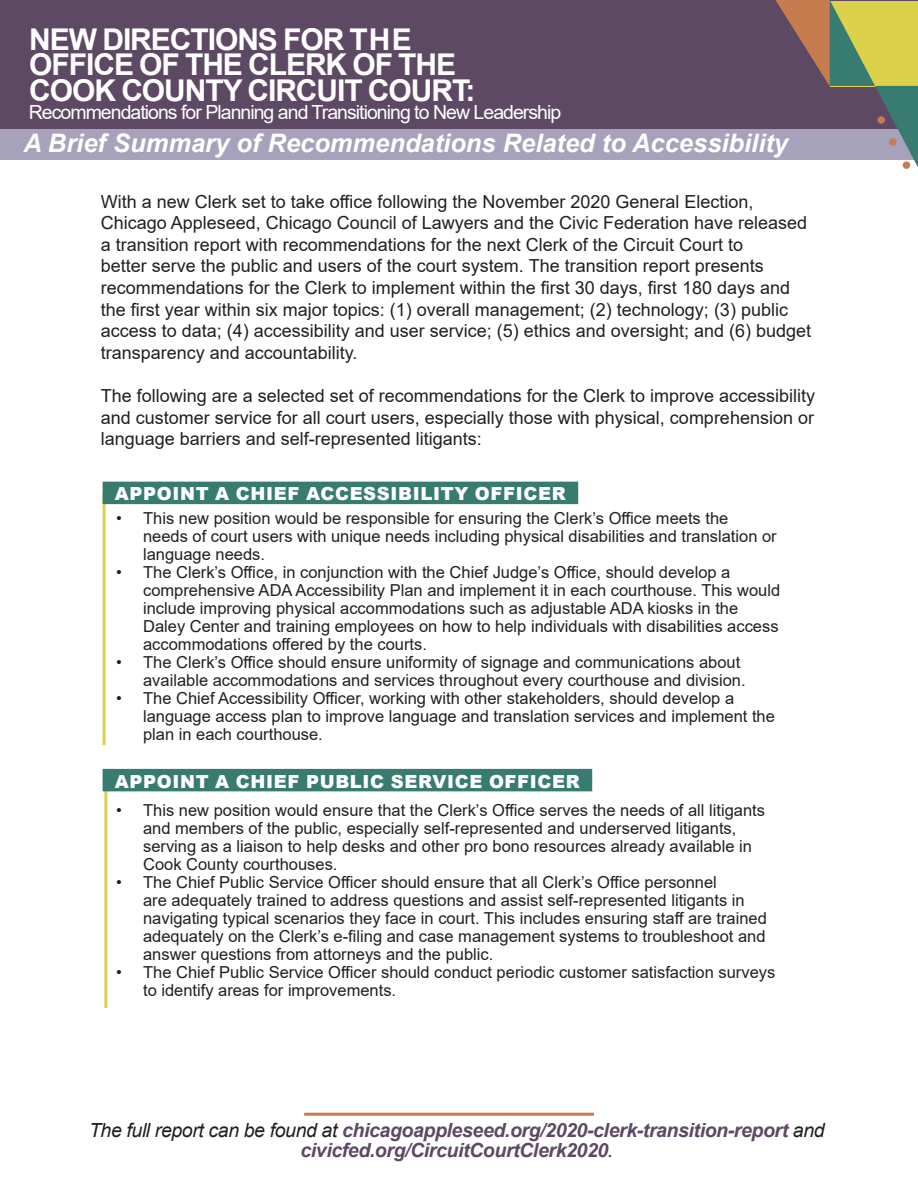
<style>
.page{position:relative;width:918px;height:1188px;background:#fff}
.page>*{position:absolute;margin:0;border:0;box-sizing:border-box;transform-origin:0 0}
.Section_Head{font:700 30px "Arial";letter-spacing:-.035em;color:#fff}
.t1{font:italic 700 25.5px "Arial";color:#fff}
.t2{font:italic 700 19.5px "Arial";letter-spacing:-.02em;color:#5e4965}
.Section_Head-2{font:19.5px "Arial";letter-spacing:-.05em;color:#fff}
.t3{font:18px/21.6px "Arial";color:#231f20}
.t4{font:900 18px "Arial";letter-spacing:.035em;color:#fff}
.t5{font:16.5px/18px "Arial";color:#231f20}
.s1{font-weight:400;color:#231f20}
</style>
<div class="page">
<div style="left:0;top:0;width:917px;height:153px;background:#5e4965"></div>
<div style="left:1px;top:130px;width:917px;height:30px;background:#a7a2bc"></div>
<svg style="left:775px;top:0;width:143px;height:167px"></svg>
<div style="left:903px;top:161px;width:7px;height:8px;background:#c67c4e;border-radius:50%"></div>
<div style="left:889px;top:138px;width:8px;height:8px;background:#c67c4e;border-radius:50%"></div>
<div style="left:878px;top:116px;width:7px;height:8px;background:#c67c4e;border-radius:50%"></div>
<hr style="left:103px;top:493px;width:3px;height:252px;background:#dcd14a">
<hr style="left:104px;top:779px;width:3px;height:229px;background:#dcd14a">
<div style="left:103px;top:482px;width:475px;height:22px;background:#387b71"></div>
<div style="left:103px;top:769px;width:489px;height:22px;background:#387b71"></div>
<hr style="left:304px;top:1113px;width:290px;height:3px;background:#c67c4e">
<p class="Section_Head" style="left:29px;top:18px;width:384px">NEW DIRECTIONS FOR THE</p>
<p class="Section_Head" style="left:29px;top:44px;width:428px">OFFICE OF THE CLERK OF THE</p>
<p class="Section_Head" style="left:29px;top:69px;width:448px">COOK COUNTY CIRCUIT COURT:</p>
<p class="Section_Head-2" style="left:29px;top:98px;width:534px">Recommendations for Planning and Transitioning to New Leadership</p>
<p class="t1" style="left:23px;top:126px;width:766px">A Brief Summary of Recommendations Related to Accessibility</p>
<p class="t3" style="left:101px;top:190px;width:712px">With a new Clerk set to take office following the November 2020 General Election, Chicago Appleseed, Chicago Council of Lawyers and the Civic Federation have released a transition report with recommendations for the next Clerk of the Circuit Court to<br>better serve the public and users of the court system. The transition report presents recommendations for the Clerk to implement within the first 30 days, first 180 days and the first year within six major topics: (1) overall management; (2) technology; (3) public access to data; (4) accessibility and user service; (5) ethics and oversight; and (6) budget transparency and accountability.</p>
<p class="t3" style="left:101px;top:385px;width:716px;text-align:justify">The following are a selected set of recommendations for the Clerk to improve accessibility and customer service for all court users, especially those with physical, comprehension or language barriers and self-represented litigants:</p>
<p class="t4" style="left:115px;top:481px;width:452px">APPOINT A CHIEF ACCESSIBILITY OFFICER</p>
<p class="t5" style="left:143px;top:509px;width:635px;text-indent:-27px">• This new position would be responsible for ensuring the Clerk’s Office meets the needs of court users with unique needs including physical disabilities and translation or language needs.</p>
<p class="t5" style="left:143px;top:563px;width:639px;text-indent:-27px">• The Clerk’s Office, in conjunction with the Chief Judge’s Office, should develop a comprehensive ADA Accessibility Plan and implement it in each courthouse. This would include improving physical accommodations such as adjustable ADA kiosks in the Daley Center and training employees on how to help individuals with disabilities access accommodations offered by the courts.</p>
<p class="t5" style="left:143px;top:653px;width:604px;text-indent:-27px">• The Clerk’s Office should ensure uniformity of signage and communications about available accommodations and services throughout every courthouse and division.</p>
<p class="t5" style="left:143px;top:689px;width:633px;text-indent:-27px">• The Chief Accessibility Officer, working with other stakeholders, should develop a language access plan to improve language and translation services and implement the plan in each courthouse.</p>
<p class="t4" style="left:115px;top:768px;width:466px">APPOINT A CHIEF PUBLIC SERVICE OFFICER</p>
<p class="t5" style="left:143px;top:801px;width:624px;text-indent:-27px">• This new position would ensure that the Clerk’s Office serves the needs of all litigants and members of the public, especially self-represented and underserved litigants, serving as a liaison to help desks and other pro bono resources already available in Cook County courthouses.</p>
<p class="t5" style="left:143px;top:873px;width:625px;text-indent:-27px">• The Chief Public Service Officer should ensure that all Clerk’s Office personnel<br>are adequately trained to address questions and assist self-represented litigants in navigating typical scenarios they face in court. This includes ensuring staff are trained adequately on the Clerk’s e-filing and case management systems to troubleshoot and answer questions from attorneys and the public.</p>
<p class="t5" style="left:143px;top:963px;width:634px;text-indent:-27px">• The Chief Public Service Officer should conduct periodic customer satisfaction surveys to identify areas for improvements.</p>
<p class="t2" style="left:89px;top:1118px;width:737px"><span class="s1">The full report can be found at</span> chicagoappleseed.org/2020-clerk-transition-report <span class="s1">and</span></p>
<p class="t2" style="left:300px;top:1137px;width:314px">civicfed.org/CircuitCourtClerk2020<span class="s1">.</span></p>
</div>
